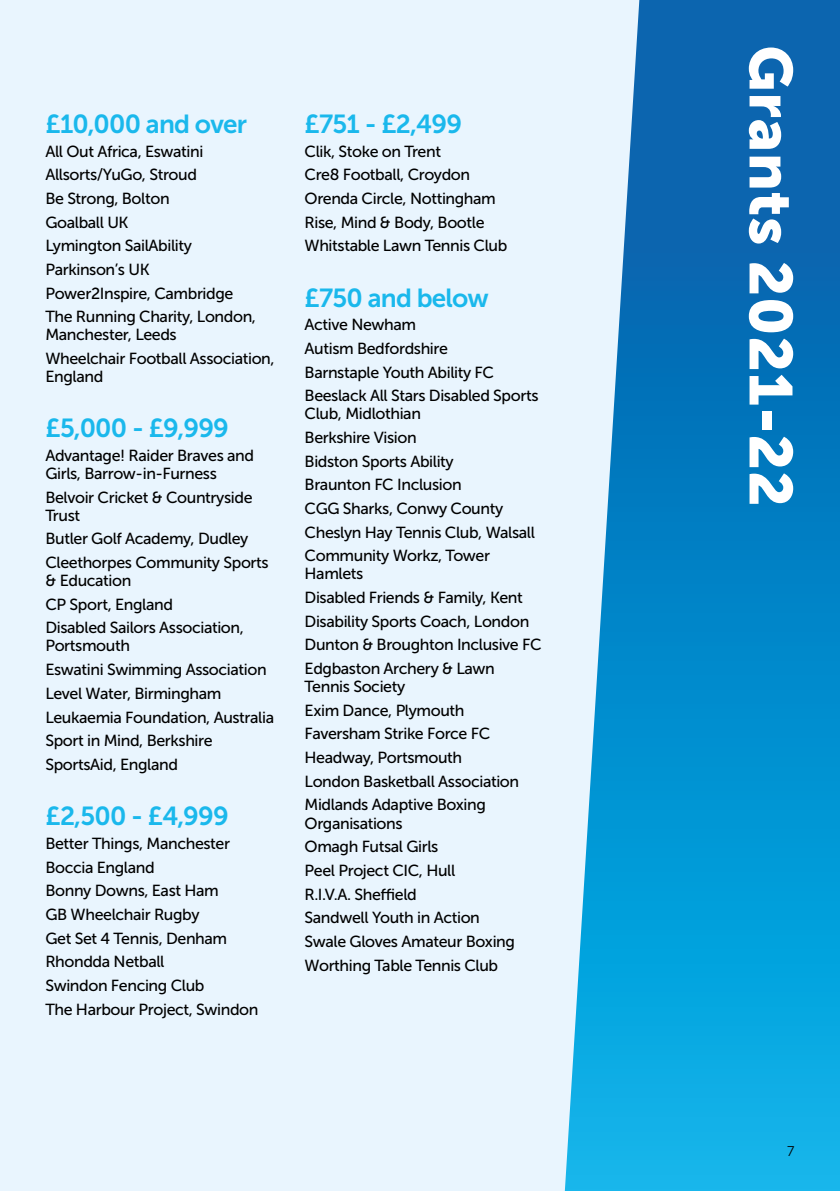
<style>
.page{position:relative;width:840px;height:1191px;background:#fff}
.page>*{position:absolute;margin:0;border:0;box-sizing:border-box;transform-origin:0 0}
.t1{font:60px "Museo Sans 900";letter-spacing:.01em;color:#fff}
.t2{font:26px "Museo Sans 700";letter-spacing:-.03em;color:#1ab8ec}
.t3{font:16px/23.6px "Museo Sans 500";letter-spacing:-.025em;color:#000}
.t4{font:14px "Museo Sans 300";color:#000}
</style>
<div class="page">
<div style="left:0;top:0;width:665px;height:1191px;background:#e9f5fe"></div>
<svg style="left:564px;top:0;width:275px;height:1191px;background:#2597d0"></svg>
<h2 class="t2" style="left:45px;top:109px;width:203px">£10,000 and over</h2>
<p class="t3" style="left:45px;top:139px;width:212px">All Out Africa, Eswatini<br>Allsorts/YuGo, Stroud<br>Be Strong, Bolton<br>Goalball UK<br>Lymington SailAbility<br>Parkinson’s UK<br>Power2Inspire, Cambridge<br>The Running Charity, London,</p>
<p class="t3" style="left:45px;top:323px;width:230px">Manchester, Leeds<br>Wheelchair Football Association,</p>
<p class="t3" style="left:45px;top:365px;width:59px">England</p>
<h2 class="t2" style="left:45px;top:414px;width:185px">£5,000 - £9,999</h2>
<p class="t3" style="left:45px;top:446px;width:210px;line-height:18px">Advantage! Raider Braves and<br>Girls, Barrow-in-Furness</p>
<p class="t3" style="left:45px;top:488px;width:208px;line-height:18px">Belvoir Cricket &amp; Countryside<br>Trust</p>
<p class="t3" style="left:45px;top:527px;width:225px">Butler Golf Academy, Dudley<br>Cleethorpes Community Sports</p>
<p class="t3" style="left:45px;top:569px;width:200px">&amp; Education<br>CP Sport, England<br>Disabled Sailors Association,</p>
<p class="t3" style="left:45px;top:634px;width:230px">Portsmouth<br>Eswatini Swimming Association<br>Level Water, Birmingham<br>Leukaemia Foundation, Australia<br>Sport in Mind, Berkshire<br>SportsAid, England</p>
<h2 class="t2" style="left:45px;top:801px;width:185px">£2,500 - £4,999</h2>
<p class="t3" style="left:45px;top:831px;width:214px">Better Things, Manchester<br>Boccia England<br>Bonny Downs, East Ham<br>GB Wheelchair Rugby<br>Get Set 4 Tennis, Denham<br>Rhondda Netball<br>Swindon Fencing Club<br>The Harbour Project, Swindon</p>
<h2 class="t2" style="left:304px;top:109px;width:159px">£751 - £2,499</h2>
<p class="t3" style="left:304px;top:139px;width:204px">Clik, Stoke on Trent<br>Cre8 Football, Croydon<br>Orenda Circle, Nottingham<br>Rise, Mind &amp; Body, Bootle<br>Whitstable Lawn Tennis Club</p>
<h2 class="t2" style="left:304px;top:283px;width:186px">£750 and below</h2>
<p class="t3" style="left:304px;top:313px;width:235px">Active Newham<br>Autism Bedfordshire<br>Barnstaple Youth Ability FC<br>Beeslack All Stars Disabled Sports</p>
<p class="t3" style="left:304px;top:402px;width:232px">Club, Midlothian<br>Berkshire Vision<br>Bidston Sports Ability<br>Braunton FC Inclusion<br>CGG Sharks, Conwy County<br>Cheslyn Hay Tennis Club, Walsall<br>Community Workz, Tower</p>
<p class="t3" style="left:304px;top:562px;width:238px">Hamlets<br>Disabled Friends &amp; Family, Kent<br>Disability Sports Coach, London<br>Dunton &amp; Broughton Inclusive FC<br>Edgbaston Archery &amp; Lawn</p>
<p class="t3" style="left:304px;top:675px;width:216px">Tennis Society<br>Exim Dance, Plymouth<br>Faversham Strike Force FC<br>Headway, Portsmouth<br>London Basketball Association<br>Midlands Adaptive Boxing</p>
<p class="t3" style="left:304px;top:811px;width:212px">Organisations<br>Omagh Futsal Girls<br>Peel Project CIC, Hull<br>R.I.V.A. Sheffield<br>Sandwell Youth in Action<br>Swale Gloves Amateur Boxing<br>Worthing Table Tennis Club</p>
<h1 class="t1" style="left:804px;top:45px;width:463px;rotate:90deg">Grants 2021-22</h1>
<p class="t4" style="left:786px;top:1143px;width:9px">7</p>
</div>
